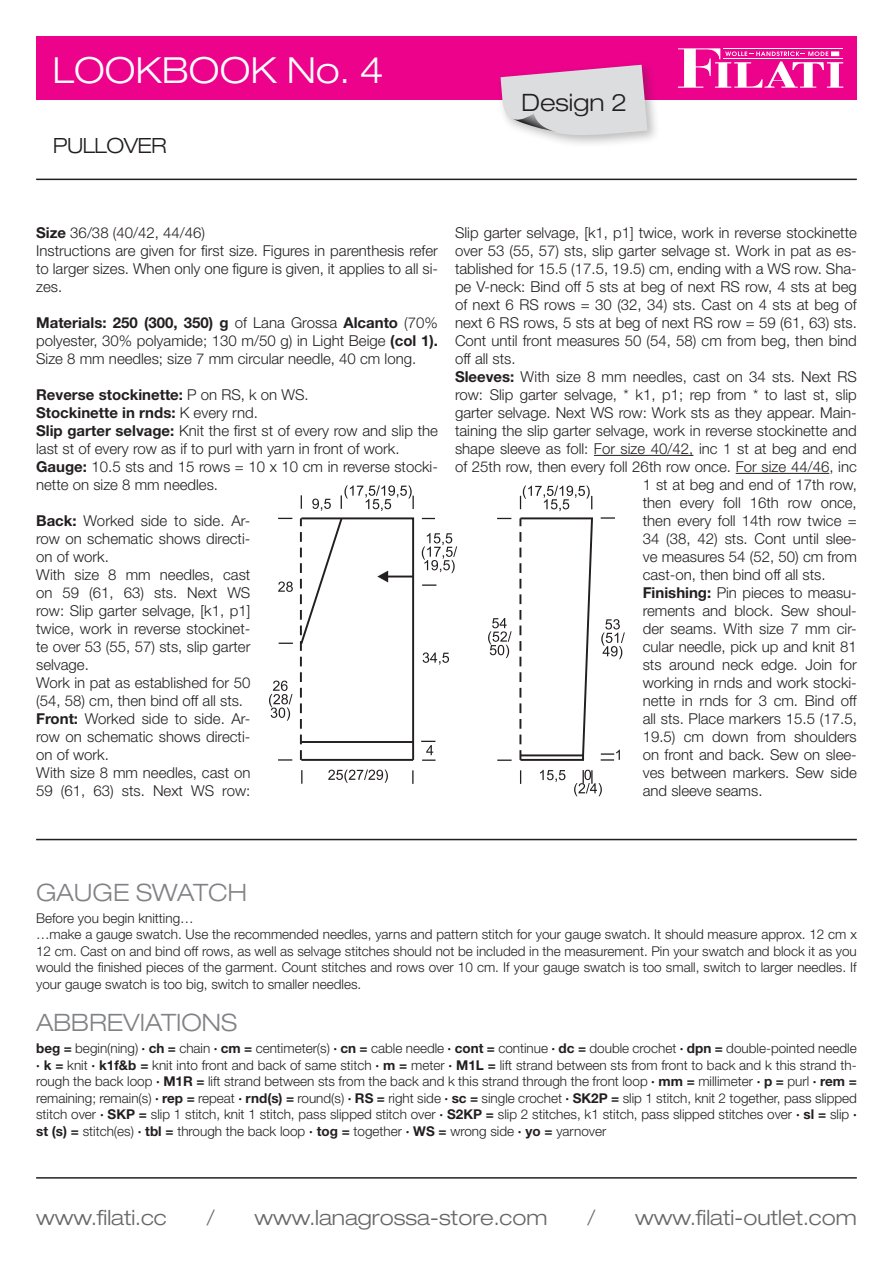
<style>
.page{position:relative;width:893px;height:1263px;background:#fff}
.page>*{position:absolute;margin:0;border:0;box-sizing:border-box;transform-origin:0 0}
.t1{font:300 expanded 36px "Helvetica Neue LT Std";color:#fff}
.t2{font:300 expanded 24px "Helvetica Neue LT Std";color:#808285}
.t3{font:300 expanded 24px "Helvetica Neue LT Std";color:#231f20}
.t4{font:300 expanded 21px "Helvetica Neue LT Std";color:#67676a}
.t5{font:300 expanded 21px "Helvetica Neue LT Std";letter-spacing:-.03em;color:#231f20}
.t6{font:300 15px/18px "Helvetica Neue LT Std";color:#231f20}
.t7{font:300 13.5px/16.5px "Helvetica Neue LT Std";color:#231f20}
.s1{font-weight:700}
</style>
<div class="page">
<hr style="left:36px;top:1177px;width:821px;height:1px;background:#231f20">
<hr style="left:36px;top:839px;width:821px;height:1px;background:#231f20">
<hr style="left:36px;top:179px;width:821px;height:1px;background:#231f20">
<div style="left:36px;top:36px;width:821px;height:64px;background:#ed028c"></div>
<svg style="left:678px;top:48px;width:165px;height:40px"></svg>
<div style="left:496px;top:60px;width:164px;height:89px;background:#231f20;opacity:.3"></div>
<svg style="left:501px;top:65px;width:146px;height:75px;background:#dcc8d6"></svg>
<hr style="left:594px;top:455px;width:99px;height:1px;background:#231f20">
<hr style="left:736px;top:473px;width:93px;height:1px;background:#231f20">
<svg style="left:278px;top:759px;width:14px;height:2px"></svg>
<svg style="left:301px;top:770px;width:1px;height:14px"></svg>
<svg style="left:412px;top:770px;width:1px;height:14px"></svg>
<svg style="left:422px;top:518px;width:13px;height:1px"></svg>
<svg style="left:422px;top:584px;width:14px;height:2px"></svg>
<svg style="left:278px;top:518px;width:14px;height:1px"></svg>
<svg style="left:279px;top:643px;width:14px;height:1px"></svg>
<svg style="left:328px;top:769px;width:60px;height:14px"></svg>
<svg style="left:421px;top:741px;width:15px;height:20px"></svg>
<svg style="left:269px;top:681px;width:24px;height:40px"></svg>
<svg style="left:278px;top:581px;width:15px;height:11px"></svg>
<svg style="left:423px;top:652px;width:26px;height:13px"></svg>
<svg style="left:422px;top:533px;width:35px;height:40px"></svg>
<svg style="left:497px;top:759px;width:15px;height:2px"></svg>
<svg style="left:601px;top:750px;width:19px;height:11px"></svg>
<svg style="left:520px;top:770px;width:1px;height:14px"></svg>
<svg style="left:519px;top:485px;width:74px;height:276px"></svg>
<svg style="left:601px;top:517px;width:14px;height:2px"></svg>
<svg style="left:497px;top:518px;width:14px;height:1px"></svg>
<svg style="left:574px;top:770px;width:28px;height:26px"></svg>
<svg style="left:540px;top:770px;width:25px;height:12px"></svg>
<svg style="left:488px;top:618px;width:24px;height:40px"></svg>
<svg style="left:601px;top:619px;width:24px;height:40px"></svg>
<svg style="left:299px;top:485px;width:116px;height:276px"></svg>
<hr style="left:520px;top:754px;width:63px;height:2px;background:#231f20">
<h1 class="t1" style="left:53px;top:44px;width:332px">HOME No. 55No. 4</h1>
<h1 class="t1" style="left:53px;top:49px;width:226px">LOOKBOOK</h1>
<h3 class="t5" style="left:53px;top:133px;width:115px">PULLOVER</h3>
<h2 class="t3" style="left:521px;top:88px;width:107px">Design 2</h2>
<p class="t6" style="left:36px;top:223px;width:403px"><span class="s1">Size</span> 36/38 (40/42, 44/46)<br>Instructions are given for first size. Figures in parenthesis refer to larger sizes. When only one figure is given, it applies to all si&shy;zes.</p>
<p class="t6" style="left:36px;top:313px;width:403px;text-align:justify"><span class="s1">Materials: 250 (300, 350) g</span> of Lana Grossa <span class="s1">Alcanto</span> (70% polyester, 30% polyamide; 130 m/50 g) in Light Beige <span class="s1">(col 1).<br></span>Size 8 mm needles; size 7 mm circular needle, 40 cm long.</p>
<p class="t6" style="left:36px;top:385px;width:403px"><span class="s1">Reverse stockinette:</span> P on RS, k on WS.<br><span class="s1">Stockinette in rnds:</span> K every rnd.<br><span class="s1">Slip garter selvage:</span> Knit the first st of every row and slip the last st of every row as if to purl with yarn in front of work.<br><span class="s1">Gauge:</span> 10.5 sts and 15 rows = 10 x 10 cm in reverse stocki&shy;nette on size 8 mm needles.</p>
<p class="t6" style="left:36px;top:511px;width:216px"><span class="s1">Back:</span> Worked side to side. Ar&shy;row on schematic shows directi&shy;on of work.<br>With size 8 mm needles, cast on 59 (61, 63) sts. Next WS row: Slip garter selvage, [k1, p1] twice, work in reverse stockinet&shy;te over 53 (55, 57) sts, slip garter selvage.<br>Work in pat as established for 50 (54, 58) cm, then bind off all sts.<br><span class="s1">Front:</span> Worked side to side. Ar&shy;row on schematic shows directi&shy;on of work.<br>With size 8 mm needles, cast on<br>59 (61, 63) sts. Next WS row:</p>
<p class="t6" style="left:455px;top:223px;width:403px">Slip garter selvage, [k1, p1] twice, work in reverse stockinette</p>
<p class="t6" style="left:455px;top:241px;width:403px">over 53 (55, 57) sts, slip garter selvage st. Work in pat as es-</p>
<p class="t6" style="left:455px;top:259px;width:403px">tablished for 15.5 (17.5, 19.5) cm, ending with a WS row. Sha-</p>
<p class="t6" style="left:455px;top:277px;width:403px">pe V-neck: Bind off 5 sts at beg of next RS row, 4 sts at beg</p>
<p class="t6" style="left:455px;top:295px;width:403px">of next 6 RS rows = 30 (32, 34) sts. Cast on 4 sts at beg of</p>
<p class="t6" style="left:455px;top:313px;width:403px">next 6 RS rows, 5 sts at beg of next RS row = 59 (61, 63) sts.</p>
<p class="t6" style="left:455px;top:331px;width:403px">Cont until front measures 50 (54, 58) cm from beg, then bind</p>
<p class="t6" style="left:455px;top:349px;width:62px">off all sts.</p>
<p class="t6" style="left:455px;top:367px;width:403px"><span class="s1">Sleeves:</span> With size 8 mm needles, cast on 34 sts. Next RS</p>
<p class="t6" style="left:455px;top:385px;width:403px">row: Slip garter selvage, * k1, p1; rep from * to last st, slip</p>
<p class="t6" style="left:455px;top:403px;width:403px">garter selvage. Next WS row: Work sts as they appear. Main-</p>
<p class="t6" style="left:455px;top:421px;width:403px">taining the slip garter selvage, work in reverse stockinette and</p>
<p class="t6" style="left:455px;top:439px;width:403px">shape sleeve as foll: For size 40/42, inc 1 st at beg and end</p>
<p class="t6" style="left:455px;top:457px;width:403px">of 25th row, then every foll 26th row once. For size 44/46, inc</p>
<p class="t6" style="left:643px;top:475px;width:216px">1 st at beg and end of 17th row,</p>
<p class="t6" style="left:643px;top:493px;width:216px">then every foll 16th row once,</p>
<p class="t6" style="left:643px;top:511px;width:216px">then every foll 14th row twice =</p>
<p class="t6" style="left:643px;top:529px;width:216px">34 (38, 42) sts. Cont until slee-</p>
<p class="t6" style="left:643px;top:547px;width:216px">ve measures 54 (52, 50) cm from</p>
<p class="t6" style="left:643px;top:565px;width:184px">cast-on, then bind off all sts.</p>
<p class="t6" style="left:643px;top:583px;width:216px"><span class="s1">Finishing:</span> Pin pieces to measu-</p>
<p class="t6" style="left:643px;top:601px;width:216px">rements and block. Sew shoul-</p>
<p class="t6" style="left:643px;top:619px;width:216px">der seams. With size 7 mm cir-</p>
<p class="t6" style="left:643px;top:637px;width:216px">cular needle, pick up and knit 81</p>
<p class="t6" style="left:643px;top:655px;width:216px">sts around neck edge. Join for</p>
<p class="t6" style="left:643px;top:673px;width:216px">working in rnds and work stocki-</p>
<p class="t6" style="left:643px;top:691px;width:216px">nette in rnds for 3 cm. Bind off</p>
<p class="t6" style="left:643px;top:709px;width:216px">all sts. Place markers 15.5 (17.5,</p>
<p class="t6" style="left:643px;top:727px;width:216px">19.5) cm down from shoulders</p>
<p class="t6" style="left:643px;top:745px;width:216px">on front and back. Sew on slee-</p>
<p class="t6" style="left:643px;top:763px;width:216px">ves between markers. Sew side</p>
<p class="t6" style="left:643px;top:781px;width:121px">and sleeve seams.</p>
<h2 class="t2" style="left:36px;top:878px;width:212px">GAUGE SWATCH</h2>
<p class="t7" style="left:36px;top:909px;width:822px">Before you begin knitting…<br>…make a gauge swatch. Use the recommended needles, yarns and pattern stitch for your gauge swatch. It should measure approx. 12 cm x 12 cm. Cast on and bind off rows, as well as selvage stitches should not be included in the measurement. Pin your swatch and block it as you would the finished pieces of the garment. Count stitches and rows over 10 cm. If your gauge swatch is too small, switch to larger needles. If your gauge swatch is too big, switch to smaller needles.</p>
<h2 class="t2" style="left:36px;top:1008px;width:202px">ABBREVIATIONS</h2>
<p class="t7" style="left:36px;top:1040px;width:822px;text-align:justify"><span class="s1">beg =</span> begin(ning) <span class="s1">· ch =</span> chain <span class="s1">· cm =</span> centimeter(s) <span class="s1">· cn =</span> cable needle <span class="s1">· cont =</span> continue <span class="s1">· dc =</span> double crochet <span class="s1">· dpn =</span> double-pointed needle <span class="s1">· k =</span> knit <span class="s1">· k1f&amp;b =</span> knit into front and back of same stitch <span class="s1">· m =</span> meter <span class="s1">· M1L =</span> lift strand between sts from front to back and k this strand th&shy;rough the back loop <span class="s1">· M1R =</span> lift strand between sts from the back and k this strand through the front loop <span class="s1">· mm =</span> millimeter <span class="s1">· p =</span> purl <span class="s1">· rem = </span>remaining; remain(s) <span class="s1">· rep =</span> repeat <span class="s1">· rnd(s) =</span> round(s) <span class="s1">· RS =</span> right side <span class="s1">· sc =</span> single crochet <span class="s1">· SK2P =</span> slip 1 stitch, knit 2 together, pass slipped stitch over <span class="s1">· SKP =</span> slip 1 stitch, knit 1 stitch, pass slipped stitch over <span class="s1">· S2KP =</span> slip 2 stitches, k1 stitch, pass slipped stitches over <span class="s1">· sl =</span> slip <span class="s1">· st (s) =</span> stitch(es) <span class="s1">· tbl =</span> through the back loop <span class="s1">· tog =</span> together <span class="s1">· WS =</span> wrong side <span class="s1">· yo =</span> yarnover</p>
<h3 class="t4" style="left:36px;top:1205px;width:132px">www.filati.cc</h3>
<h3 class="t4" style="left:206px;top:1205px;width:10px">/</h3>
<h3 class="t4" style="left:254px;top:1205px;width:294px">www.lanagrossa-store.com</h3>
<h3 class="t4" style="left:587px;top:1205px;width:10px">/</h3>
<h3 class="t4" style="left:635px;top:1205px;width:223px">www.filati-outlet.com</h3>
</div>
